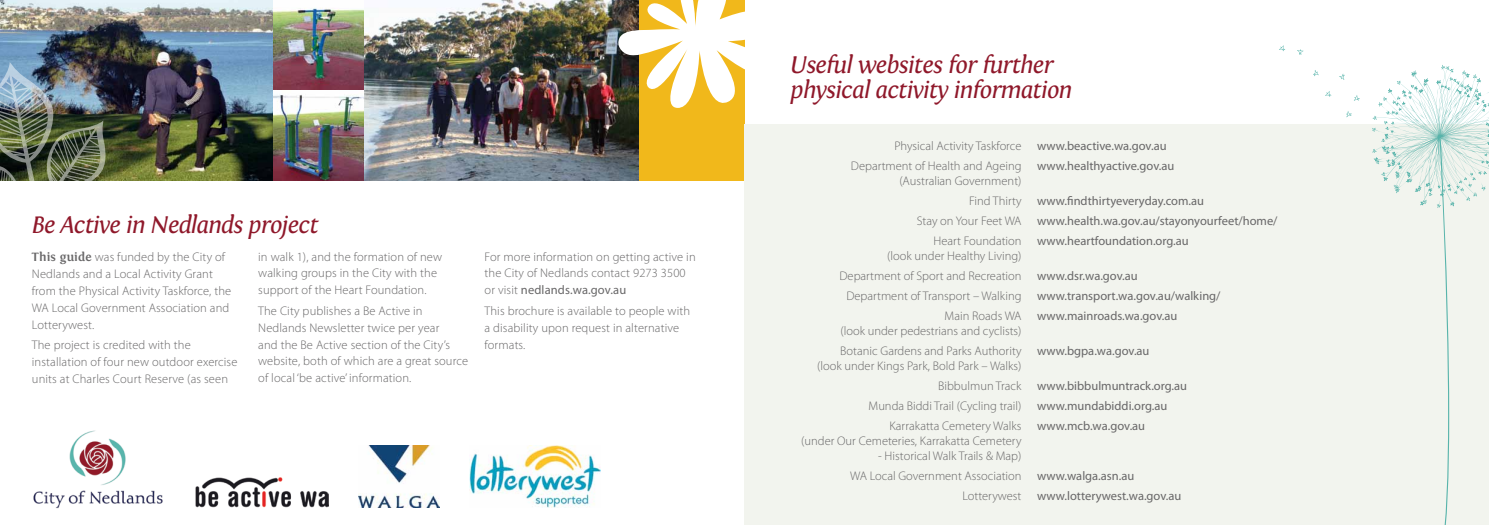
<style>
.page{position:relative;width:1489px;height:525px;background:#fff}
.page>*{position:absolute;margin:0;border:0;box-sizing:border-box;transform-origin:0 0}
.t1{font:italic 25px/25px "Fontin";letter-spacing:-.03em;color:#8f182a}
.t2{font:300 12.5px/16.9px "Myriad Pro";letter-spacing:.01em;color:#686768}
.t3{font:12.5px/20px "Myriad Pro";color:#686768}
.s1{font-family:"Fontin";font-weight:700}
.s2{font-weight:400}
.s3{font-weight:300}
</style>
<div class="page">
<div style="left:636px;top:0;width:108px;height:181px;background:#f1b81b"></div>
<img style="left:0;top:0;width:273px;height:181px">
<img style="left:364px;top:0;width:274px;height:181px">
<img style="left:273px;top:8px;width:91px;height:173px">
<img style="left:0;top:59px;width:107px;height:122px">
<div style="left:744px;top:124px;width:744px;height:400px;background:#f2f4ee"></div>
<img style="left:196px;top:477px;width:132px;height:30px">
<img style="left:33px;top:430px;width:130px;height:79px">
<img style="left:469px;top:445px;width:131px;height:62px">
<img style="left:358px;top:445px;width:82px;height:62px">
<svg style="left:1354px;top:95px;width:5px;height:6px"></svg>
<svg style="left:1339px;top:74px;width:5px;height:6px"></svg>
<svg style="left:1346px;top:111px;width:5px;height:6px"></svg>
<svg style="left:1313px;top:70px;width:5px;height:6px"></svg>
<svg style="left:1325px;top:91px;width:6px;height:6px"></svg>
<svg style="left:1297px;top:49px;width:6px;height:6px"></svg>
<svg style="left:1279px;top:45px;width:6px;height:6px"></svg>
<svg style="left:1372px;top:65px;width:117px;height:459px"></svg>
<svg style="left:616px;top:0;width:129px;height:112px"></svg>
<h1 class="t1" style="left:32px;top:212px;width:288px">Be Active in Nedlands project</h1>
<p class="t2" style="left:32px;top:248px;width:201px"><span class="s1">This guide</span> was funded by the City of<br>Nedlands and a Local Activity Grant from the Physical Activity Taskforce, the<br>WA Local Government Association and<br>Lotterywest.</p>
<p class="t2" style="left:32px;top:336px;width:207px">The project is credited with the installation of four new outdoor exercise units at Charles Court Reserve (as seen</p>
<p class="t2" style="left:258px;top:248px;width:185px">in walk 1), and the formation of new walking groups in the City with the support of the Heart Foundation.</p>
<p class="t2" style="left:258px;top:302px;width:211px">The City publishes a Be Active in Nedlands Newsletter twice per year<br>and the Be Active section of the City’s website, both of which are a great source of local ‘be active’ information.</p>
<p class="t2" style="left:484px;top:248px;width:213px">For more information on getting active in the City of Nedlands contact 9273 3500 or visit <span class="s2">nedlands.wa.gov.au</span></p>
<p class="t2" style="left:484px;top:302px;width:207px">This brochure is available to people with a disability upon request in alternative formats.</p>
<h1 class="t1" style="left:790px;top:53px;width:283px">Useful websites for further physical activity information</h1>
<p class="t2" style="left:894px;top:137px;width:129px">Physical Activity Taskforce</p>
<p class="t3" style="left:1037px;top:135px;width:131px">www.beactive.wa.gov.au</p>
<p class="t2" style="left:850px;top:158px;width:172px;line-height:15px;text-align:right">Department of Health and Ageing (Australian Government)</p>
<p class="t3" style="left:1037px;top:155px;width:139px">www.healthyactive.gov.au</p>
<p class="t3" style="left:916px;top:190px;width:289px;text-indent:52px"><span class="s3">Find Thirty</span> www.findthirtyeveryday.com.au<br><span class="s3">Stay on Your Feet WA</span></p>
<p class="t3" style="left:1037px;top:210px;width:242px">www.health.wa.gov.au/stayonyourfeet/home/</p>
<p class="t2" style="left:887px;top:233px;width:136px;line-height:15px;text-align:right">Heart Foundation<br>(look under Healthy Living)</p>
<p class="t3" style="left:1037px;top:230px;width:153px">www.heartfoundation.org.au</p>
<p class="t2" style="left:839px;top:267px;width:183px">Department of Sport and Recreation</p>
<p class="t3" style="left:1037px;top:265px;width:102px">www.dsr.wa.gov.au</p>
<p class="t2" style="left:846px;top:287px;width:177px">Department of Transport – Walking</p>
<p class="t3" style="left:1037px;top:285px;width:185px">www.transport.wa.gov.au/walking/</p>
<p class="t2" style="left:840px;top:308px;width:182px;line-height:15px;text-align:right">Main Roads WA<br>(look under pedestrians and cyclists)</p>
<p class="t3" style="left:1037px;top:305px;width:142px">www.mainroads.wa.gov.au</p>
<p class="t2" style="left:817px;top:343px;width:206px;line-height:15px;text-align:right">Botanic Gardens and Parks Authority (look under Kings Park, Bold Park – Walks)</p>
<p class="t3" style="left:1037px;top:340px;width:114px">www.bgpa.wa.gov.au</p>
<p class="t2" style="left:868px;top:376px;width:320px;line-height:20px;text-indent:70px">Bibbulmun Track <span class="s2">www.bibbulmuntrack.org.au<br></span>Munda Biddi Trail (Cycling trail)</p>
<p class="t3" style="left:1037px;top:395px;width:132px">www.mundabiddi.org.au</p>
<p class="t2" style="left:801px;top:418px;width:222px;line-height:15px;text-align:right">Karrakatta Cemetery Walks<br>(under Our Cemeteries, Karrakatta Cemetery</p>
<p class="t2" style="left:878px;top:447px;width:145px">- Historical Walk Trails &amp; Map)</p>
<p class="t3" style="left:1037px;top:415px;width:109px">www.mcb.wa.gov.au</p>
<p class="t2" style="left:850px;top:467px;width:173px">WA Local Government Association</p>
<p class="t3" style="left:1037px;top:465px;width:99px">www.walga.asn.au</p>
<p class="t2" style="left:962px;top:487px;width:60px">Lotterywest</p>
<p class="t3" style="left:1037px;top:485px;width:146px">www.lotterywest.wa.gov.au</p>
</div>
